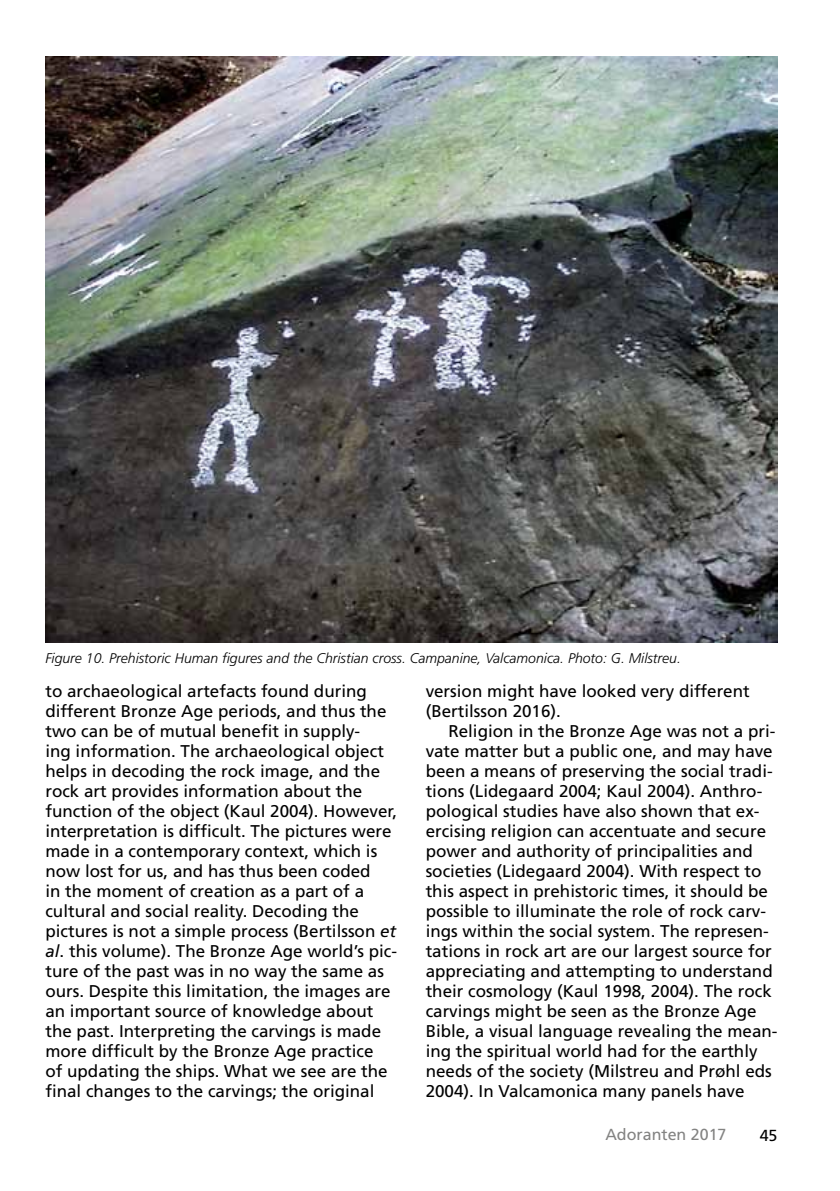
<style>
.page{position:relative;width:840px;height:1191px;background:#fff}
.page>*{position:absolute;margin:0;border:0;box-sizing:border-box;transform-origin:0 0}
.t1{font:17px/20px "Frutiger";color:#000}
.t2{font:16px "Frutiger";color:#838382}
.t3{font:16px "Frutiger";color:#000}
.t4{font:italic 300 14px "Frutiger";color:#000}
.s1{font-style:italic}
</style>
<div class="page">
<img style="left:45px;top:57px;width:732px;height:585px">
<p class="t4" style="left:45px;top:650px;width:636px">Figure 10. Prehistoric Human figures and the Christian cross. Campanine, Valcamonica. Photo: G. Milstreu.</p>
<p class="t1" style="left:45px;top:681px;width:353px">to archaeological artefacts found during different Bronze Age periods, and thus the two can be of mutual benefit in supply-<br>ing information. The archaeological object helps in decoding the rock image, and the rock art provides information about the function of the object (Kaul 2004). However, interpretation is difficult. The pictures were made in a contemporary context, which is now lost for us, and has thus been coded<br>in the moment of creation as a part of a cultural and social reality. Decoding the pictures is not a simple process (Bertilsson <span class="s1">et al</span>. this volume). The Bronze Age world’s pic&shy;ture of the past was in no way the same as ours. Despite this limitation, the images are an important source of knowledge about the past. Interpreting the carvings is made more difficult by the Bronze Age practice<br>of updating the ships. What we see are the final changes to the carvings; the original</p>
<p class="t1" style="left:425px;top:681px;width:325px">version might have looked very different (Bertilsson 2016).</p>
<p class="t1" style="left:425px;top:721px;width:353px;text-indent:23px">Religion in the Bronze Age was not a pri&shy;vate matter but a public one, and may have been a means of preserving the social tradi&shy;tions (Lidegaard 2004; Kaul 2004). Anthro&shy;pological studies have also shown that ex&shy;ercising religion can accentuate and secure power and authority of principalities and societies (Lidegaard 2004). With respect to this aspect in prehistoric times, it should be possible to illuminate the role of rock carv&shy;ings within the social system. The represen&shy;tations in rock art are our largest source for appreciating and attempting to understand their cosmology (Kaul 1998, 2004). The rock carvings might be seen as the Bronze Age Bible, a visual language revealing the mean&shy;ing the spiritual world had for the earthly needs of the society (Milstreu and Prøhl eds 2004). In Valcamonica many panels have</p>
<p class="t2" style="left:605px;top:1124px;width:122px">Adoranten 2017</p>
<p class="t3" style="left:759px;top:1125px;width:19px">45</p>
</div>
